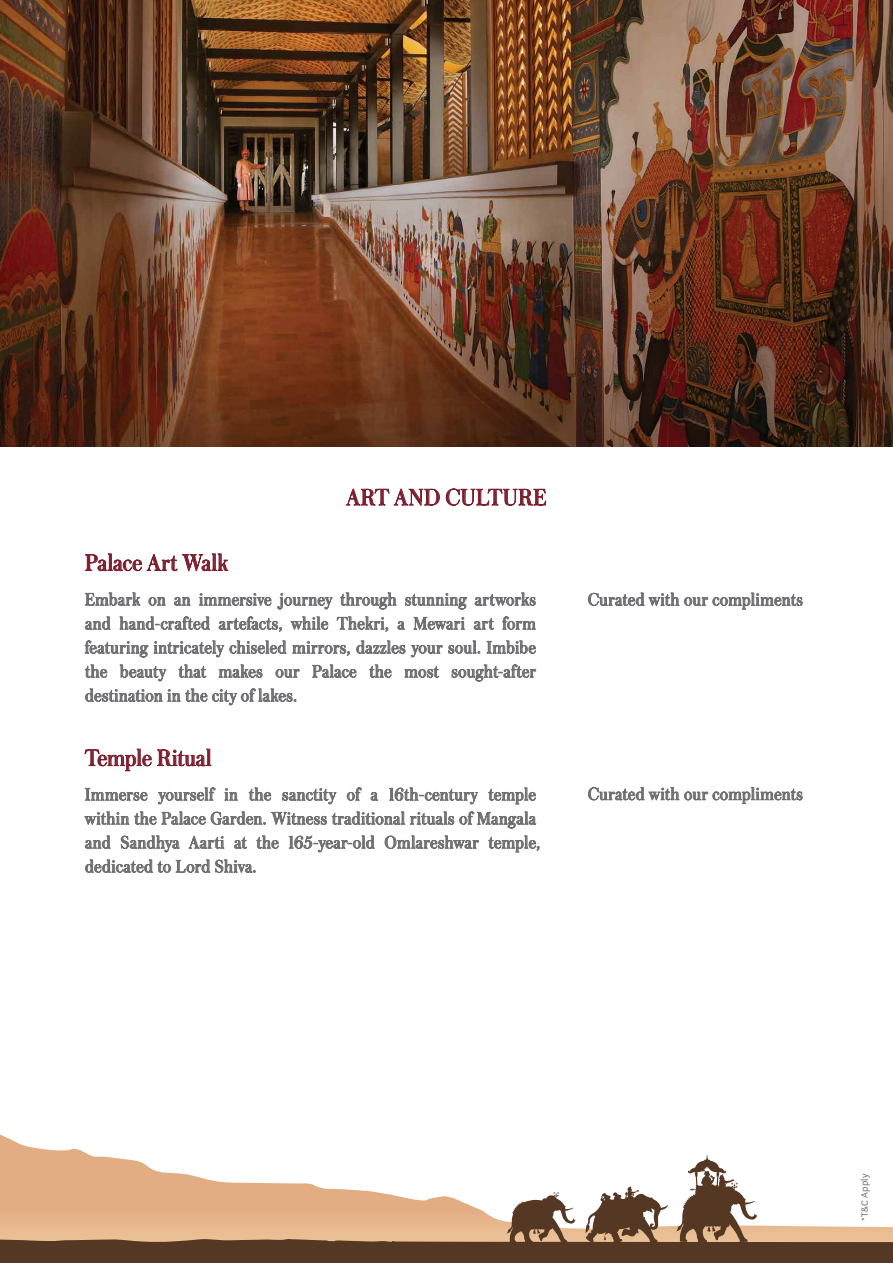
<style>
.page{position:relative;width:893px;height:1263px;background:#fff}
.page>*{position:absolute;margin:0;border:0;box-sizing:border-box;transform-origin:0 0}
.t1{font:24px "Austin Hairline";letter-spacing:.025em;color:#7c1e2e}
.t2{font:18px/24px "Austin Hairline";letter-spacing:.03em;color:#6d6e71;text-align:justify}
.t3{font:10.5px "National";letter-spacing:.015em;color:#6d6e71}
</style>
<div class="page">
<svg style="left:0;top:1134px;width:88px;height:20px"></svg>
<svg style="left:0;top:1154px;width:893px;height:109px"></svg>
<img style="left:0;top:0;width:893px;height:446px">
<svg style="left:85px;top:554px;width:143px;height:17px"></svg>
<svg style="left:85px;top:593px;width:55px;height:13px"></svg>
<svg style="left:149px;top:597px;width:16px;height:8px"></svg>
<svg style="left:174px;top:597px;width:16px;height:8px"></svg>
<svg style="left:199px;top:593px;width:72px;height:13px"></svg>
<svg style="left:278px;top:593px;width:54px;height:16px"></svg>
<svg style="left:340px;top:593px;width:56px;height:16px"></svg>
<svg style="left:405px;top:593px;width:62px;height:16px"></svg>
<svg style="left:475px;top:593px;width:61px;height:13px"></svg>
<svg style="left:85px;top:617px;width:25px;height:12px"></svg>
<svg style="left:120px;top:617px;width:90px;height:12px"></svg>
<svg style="left:219px;top:617px;width:63px;height:14px"></svg>
<svg style="left:291px;top:617px;width:37px;height:12px"></svg>
<svg style="left:337px;top:617px;width:51px;height:14px"></svg>
<svg style="left:398px;top:621px;width:7px;height:8px"></svg>
<svg style="left:414px;top:617px;width:51px;height:12px"></svg>
<svg style="left:474px;top:617px;width:20px;height:12px"></svg>
<svg style="left:502px;top:617px;width:34px;height:12px"></svg>
<svg style="left:85px;top:641px;width:63px;height:16px"></svg>
<svg style="left:154px;top:641px;width:70px;height:16px"></svg>
<svg style="left:230px;top:641px;width:56px;height:13px"></svg>
<svg style="left:292px;top:641px;width:58px;height:14px"></svg>
<svg style="left:357px;top:641px;width:48px;height:13px"></svg>
<svg style="left:411px;top:645px;width:31px;height:12px"></svg>
<svg style="left:449px;top:641px;width:31px;height:13px"></svg>
<svg style="left:487px;top:641px;width:49px;height:13px"></svg>
<svg style="left:85px;top:665px;width:22px;height:12px"></svg>
<svg style="left:120px;top:665px;width:46px;height:16px"></svg>
<svg style="left:179px;top:665px;width:27px;height:12px"></svg>
<svg style="left:219px;top:665px;width:43px;height:13px"></svg>
<svg style="left:276px;top:669px;width:23px;height:8px"></svg>
<svg style="left:312px;top:665px;width:44px;height:12px"></svg>
<svg style="left:369px;top:665px;width:22px;height:12px"></svg>
<svg style="left:405px;top:665px;width:34px;height:13px"></svg>
<svg style="left:452px;top:665px;width:84px;height:16px"></svg>
<svg style="left:85px;top:689px;width:211px;height:16px"></svg>
<svg style="left:588px;top:593px;width:214px;height:16px"></svg>
<svg style="left:346px;top:489px;width:94px;height:16px"></svg>
<svg style="left:446px;top:489px;width:100px;height:17px"></svg>
<svg style="left:85px;top:749px;width:66px;height:22px"></svg>
<svg style="left:157px;top:749px;width:54px;height:17px"></svg>
<svg style="left:85px;top:788px;width:62px;height:13px"></svg>
<svg style="left:158px;top:788px;width:57px;height:16px"></svg>
<svg style="left:225px;top:788px;width:13px;height:12px"></svg>
<svg style="left:249px;top:788px;width:22px;height:12px"></svg>
<svg style="left:283px;top:788px;width:53px;height:16px"></svg>
<svg style="left:347px;top:788px;width:15px;height:12px"></svg>
<svg style="left:371px;top:792px;width:7px;height:8px"></svg>
<svg style="left:389px;top:788px;width:89px;height:16px"></svg>
<svg style="left:488px;top:788px;width:48px;height:16px"></svg>
<svg style="left:85px;top:812px;width:454px;height:61px"></svg>
<svg style="left:588px;top:787px;width:214px;height:17px"></svg>
<h1 class="t1" style="left:347px;top:481px;width:201px">ART AND CULTURE</h1>
<h1 class="t1" style="left:85px;top:546px;width:144px">Palace Art Walk</h1>
<p class="t2" style="left:85px;top:587px;width:452px">Embark on an immersive journey through stunning artworks and hand-crafted artefacts, while Thekri, a Mewari art form featuring intricately chiseled mirrors, dazzles your soul. Imbibe the beauty that makes our Palace the most sought-after destination in the city of lakes.</p>
<p class="t2" style="left:588px;top:587px;width:216px">Curated with our compliments</p>
<h1 class="t1" style="left:85px;top:741px;width:128px">Temple Ritual</h1>
<p class="t2" style="left:85px;top:782px;width:456px;text-align:left">Immerse yourself in the sanctity of a 16th-century temple within the Palace Garden. Witness traditional rituals of Mangala and Sandhya Aarti at the 165-year-old Omlareshwar temple, dedicated to Lord Shiva.</p>
<p class="t2" style="left:588px;top:781px;width:216px">Curated with our compliments</p>
<p class="t3" style="left:858px;top:1221px;width:49px;rotate:-90deg">*T&amp;C Apply</p>
</div>
